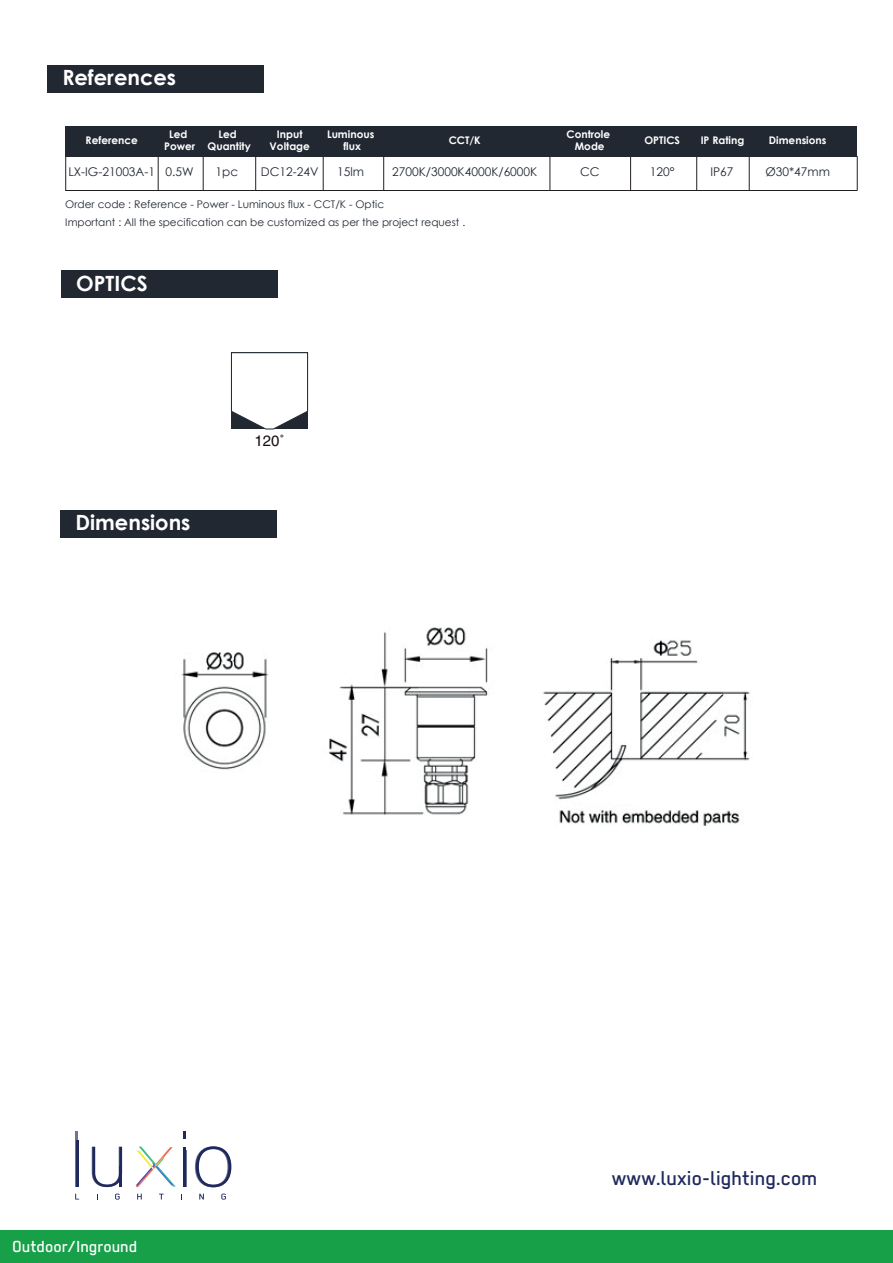
<style>
.page{position:relative;width:893px;height:1263px;background:#fff}
.page>*{position:absolute;margin:0;border:0;box-sizing:border-box;transform-origin:0 0}
.t1{font:500 22.5px "Regular";color:#20295c}
.t2{font:700 21px "Century Gothic";color:#fff}
.t3{font:500 18px "Regular";color:#fff}
.t4{font:15px "Helvetica";color:#190d0e}
.t5{font:12px "Century Gothic";color:#212832}
.t6{font:10.5px/18px "Century Gothic";color:#212832}
.t7{font:700 10.5px/12.6px "Century Gothic";color:#fff;text-align:center}
</style>
<div class="page">
<svg style="left:231px;top:352px;width:77px;height:77px"></svg>
<hr style="left:66px;top:156px;width:719px;height:1px;background:#231f20">
<hr style="left:65px;top:190px;width:792px;height:1px;background:#231f20">
<hr style="left:158px;top:156px;width:1px;height:35px;background:#231f20">
<hr style="left:203px;top:156px;width:1px;height:35px;background:#231f20">
<hr style="left:255px;top:156px;width:1px;height:35px;background:#231f20">
<hr style="left:323px;top:156px;width:1px;height:35px;background:#231f20">
<hr style="left:383px;top:156px;width:1px;height:35px;background:#231f20">
<hr style="left:630px;top:156px;width:1px;height:35px;background:#231f20">
<hr style="left:549px;top:156px;width:1px;height:35px;background:#231f20">
<hr style="left:696px;top:156px;width:1px;height:35px;background:#231f20">
<hr style="left:857px;top:156px;width:1px;height:35px;background:#231f20">
<hr style="left:65px;top:156px;width:1px;height:35px;background:#231f20">
<hr style="left:749px;top:156px;width:1px;height:34px;background:#231f20">
<div style="left:65px;top:126px;width:792px;height:30px;background:#212832"></div>
<div style="left:47px;top:65px;width:217px;height:28px;background:#212832"></div>
<div style="left:61px;top:270px;width:217px;height:28px;background:#212832"></div>
<div style="left:60px;top:510px;width:217px;height:28px;background:#212832"></div>
<svg style="left:136px;top:1147px;width:40px;height:40px"></svg>
<hr style="left:183px;top:1147px;width:2px;height:40px;background:#20295c">
<hr style="left:76px;top:1140px;width:3px;height:47px;background:#20295c">
<hr style="left:75px;top:1131px;width:3px;height:56px;background:#20295c">
<svg style="left:92px;top:1147px;width:30px;height:40px"></svg>
<hr style="left:120px;top:1167px;width:2px;height:20px;background:#20295c">
<hr style="left:184px;top:1150px;width:2px;height:37px;background:#20295c">
<svg style="left:183px;top:1131px;width:2px;height:8px"></svg>
<svg style="left:195px;top:1146px;width:36px;height:41px"></svg>
<svg style="left:75px;top:1194px;width:4px;height:5px"></svg>
<svg style="left:115px;top:1193px;width:5px;height:6px"></svg>
<svg style="left:137px;top:1194px;width:5px;height:5px"></svg>
<svg style="left:159px;top:1194px;width:5px;height:5px"></svg>
<svg style="left:199px;top:1194px;width:5px;height:5px"></svg>
<svg style="left:221px;top:1193px;width:5px;height:6px"></svg>
<div style="left:0;top:1230px;width:892px;height:33px;background:#18a049"></div>
<img style="left:181px;top:627px;width:308px;height:188px">
<img style="left:543px;top:640px;width:207px;height:186px">
<h2 class="t2" style="left:62px;top:62px;width:115px">References</h2>
<p class="t7" style="left:86px;top:134px;width:54px">Reference</p>
<p class="t7" style="left:327px;top:127px;width:49px">Luminous flux</p>
<p class="t7" style="left:449px;top:134px;width:34px">CCT/K</p>
<p class="t7" style="left:644px;top:134px;width:37px">OPTICS</p>
<p class="t7" style="left:701px;top:134px;width:45px">IP Rating</p>
<p class="t7" style="left:769px;top:134px;width:59px">Dimensions</p>
<p class="t7" style="left:164px;top:127px;width:33px">Led<br>Power</p>
<p class="t7" style="left:208px;top:127px;width:45px">Led<br>Quantity</p>
<p class="t5" style="left:216px;top:163px;width:24px">1pc</p>
<p class="t7" style="left:566px;top:127px;width:45px">Controle<br>Mode</p>
<p class="t5" style="left:580px;top:163px;width:21px">CC</p>
<p class="t7" style="left:270px;top:127px;width:42px">Input<br>Voltage</p>
<p class="t5" style="left:261px;top:163px;width:59px">DC12-24V</p>
<p class="t5" style="left:68px;top:163px;width:127px">LX-IG-21003A-1 0.5W</p>
<p class="t5" style="left:337px;top:163px;width:28px">15lm</p>
<p class="t5" style="left:392px;top:163px;width:147px">2700K/3000K4000K/6000K</p>
<p class="t5" style="left:650px;top:163px;width:26px">120°</p>
<p class="t5" style="left:710px;top:163px;width:25px">IP67</p>
<p class="t5" style="left:765px;top:163px;width:66px">Ø30*47mm</p>
<p class="t6" style="left:65px;top:195px;width:401px">Order code : Reference - Power - Luminous flux - CCT/K - Optic<br>Important : All the specification can be customized as per the project request .</p>
<h2 class="t2" style="left:76px;top:267px;width:73px">OPTICS</h2>
<h2 class="t2" style="left:75px;top:507px;width:117px">Dimensions</h2>
<h3 class="t4" style="left:254px;top:432px;width:32px">120˚</h3>
<h3 class="t3" style="left:12px;top:1236px;width:127px">Outdoor/Inground</h3>
<h1 class="t1" style="left:612px;top:1165px;width:207px">www.luxio-lighting.com</h1>
</div>
